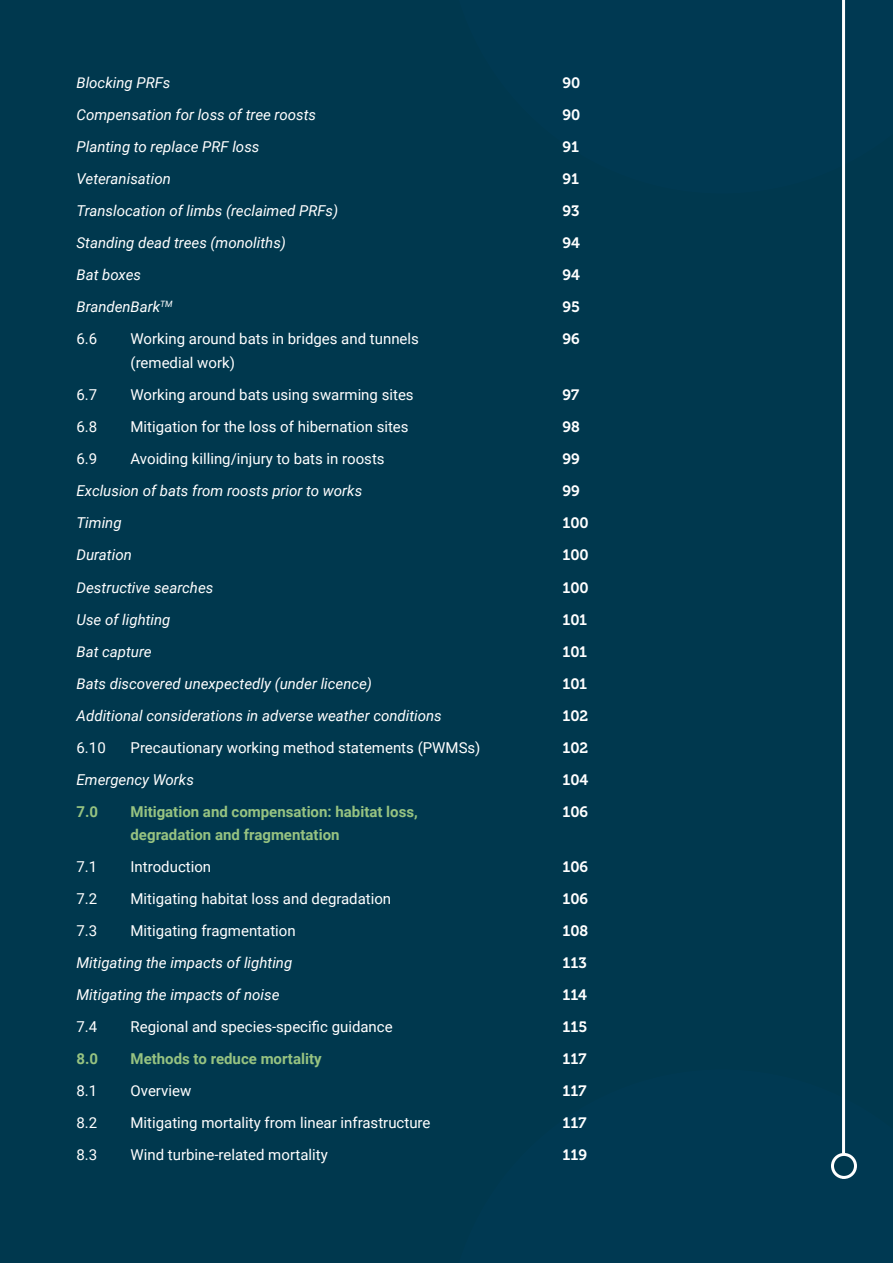
<style>
.page{position:relative;width:893px;height:1263px;background:#00384e}
.page>*{position:absolute;margin:0;border:0;box-sizing:border-box;transform-origin:0 0}
.t1{font:15px "Roboto";color:#fff}
.t2{font:italic 15px "Roboto";color:#fff}
.t3{font:700 15px "Roboto";color:#97c381}
.t4{font:15px "Museo 700";letter-spacing:-.005em;color:#fff}
</style>
<div class="page">
<hr style="left:842px;top:0;width:3px;height:1178px;background:#fff">
<div style="left:832px;top:1154px;width:23px;height:23px;background:#00384e;border-radius:50%"></div>
<div style="left:831px;top:1153px;width:26px;height:26px;border:3px solid #fff;border-radius:50%"></div>
<p class="t2" style="left:77px;top:72px;width:95px">Blocking PRFs</p>
<p class="t4" style="left:563px;top:74px;width:19px">90</p>
<p class="t2" style="left:77px;top:104px;width:241px">Compensation for loss of tree roosts</p>
<p class="t4" style="left:563px;top:106px;width:19px">90</p>
<p class="t2" style="left:77px;top:136px;width:184px">Planting to replace PRF loss</p>
<p class="t4" style="left:563px;top:138px;width:18px">91</p>
<p class="t2" style="left:77px;top:168px;width:96px">Veteranisation</p>
<p class="t4" style="left:563px;top:170px;width:18px">91</p>
<p class="t2" style="left:77px;top:200px;width:263px">Translocation of limbs (reclaimed PRFs)</p>
<p class="t4" style="left:563px;top:202px;width:18px">93</p>
<p class="t2" style="left:77px;top:232px;width:211px">Standing dead trees (monoliths)</p>
<p class="t4" style="left:563px;top:234px;width:19px">94</p>
<p class="t2" style="left:77px;top:264px;width:66px">Bat boxes</p>
<p class="t4" style="left:563px;top:266px;width:19px">94</p>
<p class="t2" style="left:77px;top:296px;width:98px">BrandenBark<sup>TM</sup></p>
<p class="t4" style="left:563px;top:298px;width:19px">95</p>
<p class="t1" style="left:77px;top:328px;width:22px">6.6</p>
<p class="t1" style="left:131px;top:328px;width:290px">Working around bats in bridges and tunnels</p>
<p class="t4" style="left:563px;top:330px;width:19px">96</p>
<p class="t1" style="left:131px;top:353px;width:106px">(remedial work)</p>
<p class="t1" style="left:77px;top:385px;width:22px">6.7</p>
<p class="t1" style="left:131px;top:385px;width:285px">Working around bats using swarming sites</p>
<p class="t4" style="left:563px;top:387px;width:18px">97</p>
<p class="t1" style="left:77px;top:417px;width:22px">6.8</p>
<p class="t1" style="left:131px;top:417px;width:280px">Mitigation for the loss of hibernation sites</p>
<p class="t4" style="left:563px;top:419px;width:19px">98</p>
<p class="t1" style="left:77px;top:449px;width:22px">6.9</p>
<p class="t1" style="left:131px;top:449px;width:256px">Avoiding killing/injury to bats in roosts</p>
<p class="t4" style="left:563px;top:451px;width:19px">99</p>
<p class="t2" style="left:77px;top:481px;width:287px">Exclusion of bats from roosts prior to works</p>
<p class="t4" style="left:563px;top:483px;width:19px">99</p>
<p class="t2" style="left:77px;top:513px;width:47px">Timing</p>
<p class="t4" style="left:563px;top:515px;width:28px">100</p>
<p class="t2" style="left:77px;top:545px;width:57px">Duration</p>
<p class="t4" style="left:563px;top:547px;width:28px">100</p>
<p class="t2" style="left:77px;top:577px;width:138px">Destructive searches</p>
<p class="t4" style="left:563px;top:579px;width:28px">100</p>
<p class="t2" style="left:77px;top:609px;width:95px">Use of lighting</p>
<p class="t4" style="left:563px;top:611px;width:26px">101</p>
<p class="t2" style="left:77px;top:641px;width:77px">Bat capture</p>
<p class="t4" style="left:563px;top:643px;width:26px">101</p>
<p class="t2" style="left:77px;top:673px;width:297px">Bats discovered unexpectedly (under licence)</p>
<p class="t4" style="left:563px;top:675px;width:26px">101</p>
<p class="t2" style="left:77px;top:705px;width:367px">Additional considerations in adverse weather conditions</p>
<p class="t4" style="left:563px;top:707px;width:27px">102</p>
<p class="t1" style="left:77px;top:737px;width:31px">6.10</p>
<p class="t1" style="left:131px;top:737px;width:351px">Precautionary working method statements (PWMSs)</p>
<p class="t4" style="left:563px;top:739px;width:27px">102</p>
<p class="t2" style="left:77px;top:769px;width:119px">Emergency Works</p>
<p class="t4" style="left:563px;top:771px;width:27px">104</p>
<p class="t3" style="left:77px;top:801px;width:23px">7.0</p>
<p class="t3" style="left:131px;top:801px;width:289px">Mitigation and compensation: habitat loss,</p>
<p class="t4" style="left:563px;top:803px;width:27px">106</p>
<p class="t3" style="left:131px;top:824px;width:210px">degradation and fragmentation</p>
<p class="t1" style="left:77px;top:856px;width:22px">7.1</p>
<p class="t1" style="left:131px;top:856px;width:82px">Introduction</p>
<p class="t4" style="left:563px;top:858px;width:27px">106</p>
<p class="t1" style="left:77px;top:888px;width:22px">7.2</p>
<p class="t1" style="left:131px;top:888px;width:262px">Mitigating habitat loss and degradation</p>
<p class="t4" style="left:563px;top:890px;width:27px">106</p>
<p class="t1" style="left:77px;top:920px;width:22px">7.3</p>
<p class="t1" style="left:131px;top:920px;width:167px">Mitigating fragmentation</p>
<p class="t4" style="left:563px;top:922px;width:27px">108</p>
<p class="t2" style="left:77px;top:952px;width:217px">Mitigating the impacts of lighting</p>
<p class="t4" style="left:563px;top:954px;width:26px">113</p>
<p class="t2" style="left:77px;top:984px;width:204px">Mitigating the impacts of noise</p>
<p class="t4" style="left:563px;top:986px;width:26px">114</p>
<p class="t1" style="left:77px;top:1016px;width:22px">7.4</p>
<p class="t1" style="left:131px;top:1016px;width:264px">Regional and species-specific guidance</p>
<p class="t4" style="left:563px;top:1018px;width:26px">115</p>
<p class="t3" style="left:77px;top:1048px;width:23px">8.0</p>
<p class="t3" style="left:131px;top:1048px;width:193px">Methods to reduce mortality</p>
<p class="t4" style="left:563px;top:1050px;width:25px">117</p>
<p class="t1" style="left:77px;top:1080px;width:22px">8.1</p>
<p class="t1" style="left:131px;top:1080px;width:62px">Overview</p>
<p class="t4" style="left:563px;top:1082px;width:25px">117</p>
<p class="t1" style="left:77px;top:1112px;width:22px">8.2</p>
<p class="t1" style="left:131px;top:1112px;width:301px">Mitigating mortality from linear infrastructure</p>
<p class="t4" style="left:563px;top:1114px;width:25px">117</p>
<p class="t1" style="left:77px;top:1144px;width:22px">8.3</p>
<p class="t1" style="left:131px;top:1144px;width:199px">Wind turbine-related mortality</p>
<p class="t4" style="left:563px;top:1146px;width:26px">119</p>
</div>
